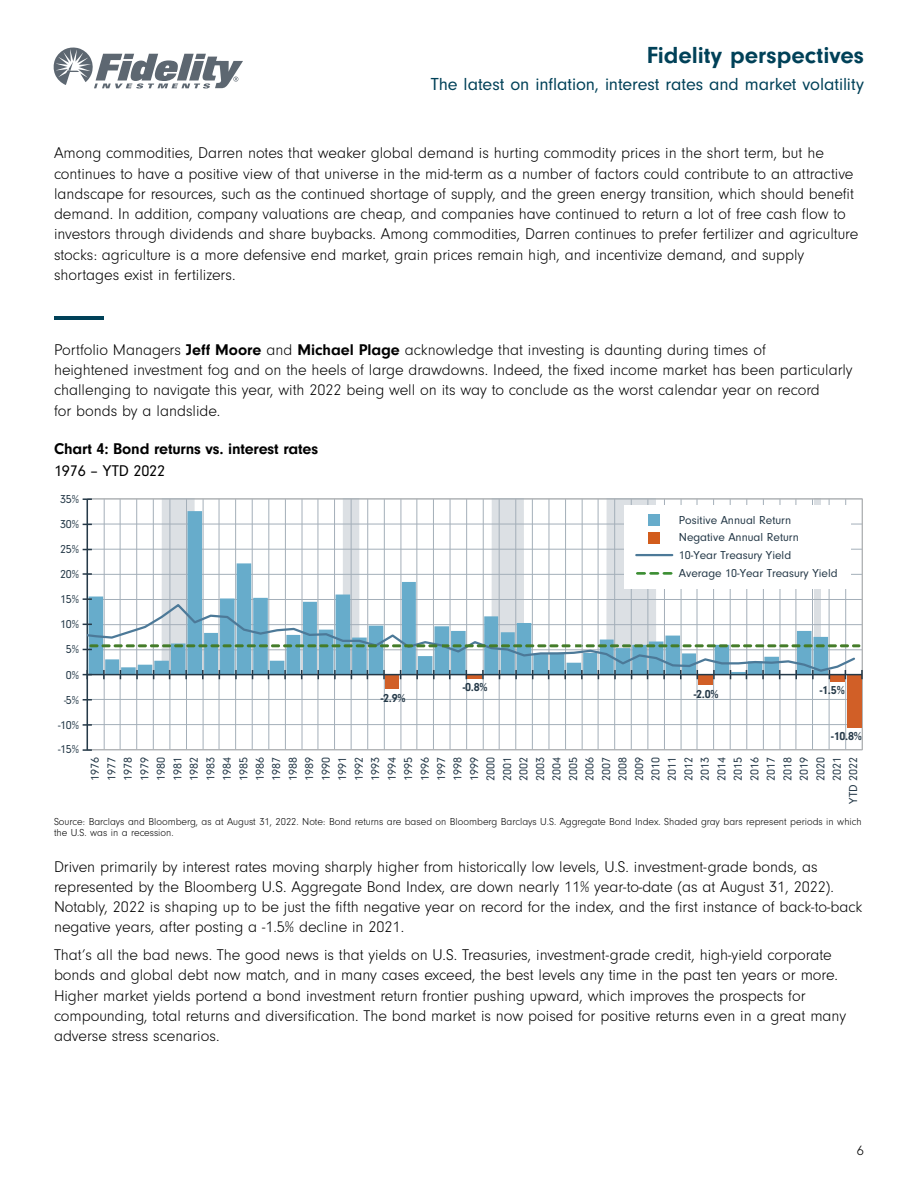
<style>
.page{position:relative;width:918px;height:1188px;background:#fff}
.page>*{position:absolute;margin:0;border:0;box-sizing:border-box;transform-origin:0 0}
.t1{font:700 24.15px "Neuzeit Gro";color:#004158}
.t2{font:18.15px "Neuzeit Gro";letter-spacing:-.005em;color:#004158}
.t3{font:300 16.2px/20.2px "Neuzeit Gro";color:#000}
.t4{font:700 16.2px "Neuzeit Gro";letter-spacing:-.01em;color:#000}
.t5{font:16.2px "Neuzeit Gro";letter-spacing:-.01em;color:#000}
.t6{font:300 14.25px "Neuzeit Gro";color:#000}
.t7{font:12px/16.5px "Neuzeit Gro";color:#253948;text-align:right}
.t8{font:700 12px "Neuzeit Gro";color:#253948}
.t9{font:300 10.5px/11.2px "Neuzeit Gro";color:#000}
.s1{font-weight:700}
</style>
<div class="page">
<svg style="left:54px;top:48px;width:189px;height:41px"></svg>
<hr style="left:54px;top:316px;width:50px;height:4px;background:#004158">
<hr style="left:88px;top:724px;width:774px;height:1px;background:#a4afb9">
<hr style="left:88px;top:699px;width:774px;height:1px;background:#a4afb9">
<hr style="left:104px;top:499px;width:1px;height:251px;background:#a4afb9">
<hr style="left:120px;top:499px;width:1px;height:251px;background:#a4afb9">
<hr style="left:136px;top:499px;width:1px;height:251px;background:#a4afb9">
<hr style="left:153px;top:499px;width:1px;height:251px;background:#a4afb9">
<hr style="left:170px;top:499px;width:1px;height:251px;background:#a4afb9">
<hr style="left:186px;top:499px;width:1px;height:251px;background:#a4afb9">
<hr style="left:203px;top:499px;width:1px;height:251px;background:#a4afb9">
<hr style="left:219px;top:499px;width:1px;height:251px;background:#a4afb9">
<hr style="left:235px;top:499px;width:1px;height:251px;background:#a4afb9">
<hr style="left:252px;top:499px;width:1px;height:251px;background:#a4afb9">
<hr style="left:268px;top:499px;width:1px;height:251px;background:#a4afb9">
<hr style="left:285px;top:499px;width:1px;height:251px;background:#a4afb9">
<hr style="left:302px;top:499px;width:1px;height:251px;background:#a4afb9">
<hr style="left:318px;top:499px;width:1px;height:251px;background:#a4afb9">
<hr style="left:334px;top:499px;width:1px;height:251px;background:#a4afb9">
<hr style="left:351px;top:499px;width:1px;height:251px;background:#a4afb9">
<hr style="left:367px;top:499px;width:1px;height:251px;background:#a4afb9">
<hr style="left:384px;top:499px;width:1px;height:251px;background:#a4afb9">
<hr style="left:401px;top:499px;width:1px;height:251px;background:#a4afb9">
<hr style="left:416px;top:499px;width:1px;height:251px;background:#a4afb9">
<hr style="left:433px;top:499px;width:1px;height:251px;background:#a4afb9">
<hr style="left:450px;top:499px;width:1px;height:251px;background:#a4afb9">
<hr style="left:466px;top:499px;width:1px;height:251px;background:#a4afb9">
<hr style="left:483px;top:499px;width:1px;height:251px;background:#a4afb9">
<hr style="left:499px;top:499px;width:1px;height:251px;background:#a4afb9">
<hr style="left:515px;top:499px;width:1px;height:251px;background:#a4afb9">
<hr style="left:532px;top:499px;width:1px;height:251px;background:#a4afb9">
<hr style="left:549px;top:499px;width:1px;height:251px;background:#a4afb9">
<hr style="left:565px;top:499px;width:1px;height:251px;background:#a4afb9">
<hr style="left:582px;top:499px;width:1px;height:251px;background:#a4afb9">
<hr style="left:598px;top:499px;width:1px;height:251px;background:#a4afb9">
<hr style="left:614px;top:499px;width:1px;height:251px;background:#a4afb9">
<hr style="left:631px;top:499px;width:1px;height:251px;background:#a4afb9">
<hr style="left:648px;top:499px;width:1px;height:251px;background:#a4afb9">
<hr style="left:664px;top:499px;width:1px;height:251px;background:#a4afb9">
<hr style="left:681px;top:499px;width:1px;height:251px;background:#a4afb9">
<hr style="left:697px;top:499px;width:1px;height:251px;background:#a4afb9">
<hr style="left:713px;top:499px;width:1px;height:251px;background:#a4afb9">
<hr style="left:730px;top:499px;width:1px;height:251px;background:#a4afb9">
<hr style="left:746px;top:499px;width:1px;height:251px;background:#a4afb9">
<hr style="left:763px;top:499px;width:1px;height:251px;background:#a4afb9">
<hr style="left:780px;top:499px;width:1px;height:251px;background:#a4afb9">
<hr style="left:796px;top:499px;width:1px;height:251px;background:#a4afb9">
<hr style="left:812px;top:499px;width:1px;height:251px;background:#a4afb9">
<hr style="left:829px;top:499px;width:1px;height:251px;background:#a4afb9">
<hr style="left:845px;top:499px;width:1px;height:251px;background:#a4afb9">
<div style="left:385px;top:675px;width:14px;height:14px;background:#d15f27"></div>
<div style="left:698px;top:675px;width:15px;height:10px;background:#d15f27"></div>
<div style="left:830px;top:675px;width:15px;height:7px;background:#d15f27"></div>
<div style="left:847px;top:675px;width:14px;height:53px;background:#d15f27"></div>
<hr style="left:87px;top:499px;width:1px;height:251px;background:#253948">
<svg style="left:83px;top:749px;width:9px;height:2px"></svg>
<svg style="left:83px;top:724px;width:9px;height:2px"></svg>
<svg style="left:83px;top:699px;width:9px;height:2px"></svg>
<svg style="left:83px;top:498px;width:780px;height:181px"></svg>
<hr style="left:636px;top:554px;width:36px;height:2px;background:#4c7998">
<div style="left:649px;top:515px;width:11px;height:11px;background:#67accb"></div>
<div style="left:649px;top:532px;width:11px;height:11px;background:#d25c1c"></div>
<h1 class="t1" style="left:647px;top:42px;width:219px">Fidelity perspectives</h1>
<p class="t2" style="left:431px;top:74px;width:435px">The latest on inflation, interest rates and market volatility</p>
<p class="t3" style="left:54px;top:143px;width:806px">Among commodities, Darren notes that weaker global demand is hurting commodity prices in the short term, but he continues to have a positive view of that universe in the mid-term as a number of factors could contribute to an attractive landscape for resources, such as the continued shortage of supply, and the green energy transition, which should benefit demand. In addition, company valuations are cheap, and companies have continued to return a lot of free cash flow to investors through dividends and share buybacks. Among commodities, Darren continues to prefer fertilizer and agriculture stocks: agriculture is a more defensive end market, grain prices remain high, and incentivize demand, and supply shortages exist in fertilizers.</p>
<p class="t3" style="left:54px;top:340px;width:800px">Portfolio Managers <span class="s1">Jeff Moore</span> and <span class="s1">Michael Plage</span> acknowledge that investing is daunting during times of<br>heightened investment fog and on the heels of large drawdowns. Indeed, the fixed income market has been particularly challenging to navigate this year, with 2022 being well on its way to conclude as the worst calendar year on record<br>for bonds by a landslide.</p>
<p class="t4" style="left:54px;top:439px;width:266px">Chart 4: Bond returns vs. interest rates</p>
<p class="t5" style="left:54px;top:462px;width:113px">1976 – YTD 2022</p>
<p class="t7" style="left:60px;top:491px;width:20px">35%</p>
<p class="t7" style="left:60px;top:516px;width:20px">30%</p>
<p class="t7" style="left:60px;top:541px;width:20px">25%</p>
<p class="t7" style="left:60px;top:566px;width:20px">20%</p>
<p class="t7" style="left:60px;top:591px;width:20px">15%</p>
<p class="t7" style="left:60px;top:616px;width:20px">10%</p>
<p class="t7" style="left:66px;top:641px;width:15px">5%</p>
<p class="t7" style="left:66px;top:667px;width:15px">0%</p>
<p class="t7" style="left:64px;top:692px;width:16px">-5%</p>
<p class="t7" style="left:58px;top:717px;width:22px">-10%</p>
<p class="t7" style="left:58px;top:741px;width:22px">-15%</p>
<p class="t7" style="left:679px;top:512px;width:114px">Positive Annual Return</p>
<p class="t8" style="left:381px;top:691px;width:26px">-2.9%</p>
<p class="t8" style="left:463px;top:681px;width:26px">-0.8%</p>
<p class="t7" style="left:679px;top:529px;width:160px;line-height:17.7px;text-align:left">Negative Annual Return<br>10-Year Treasury Yield<br>Average 10-Year Treasury Yield</p>
<p class="t8" style="left:694px;top:687px;width:26px">-2.0%</p>
<p class="t8" style="left:820px;top:683px;width:26px">-1.5%</p>
<p class="t8" style="left:831px;top:729px;width:32px">-10.8%</p>
<p class="t7" style="left:87px;top:804px;width:48px;rotate:-90deg">1976<br>1977<br>1978<br>1979<br>1980<br>1981<br>1982<br>1983<br>1984<br>1985<br>1986<br>1987<br>1988<br>1989<br>1990<br>1991<br>1992<br>1993<br>1994<br>1995<br>1996<br>1997<br>1998<br>1999<br>2000<br>2001<br>2002<br>2003<br>2004<br>2005<br>2006<br>2007<br>2008<br>2009<br>2010<br>2011<br>2012<br>2013<br>2014<br>2015<br>2016<br>2017<br>2018<br>2019<br>2020<br>2021<br>YTD 2022</p>
<p class="t9" style="left:54px;top:816px;width:809px">Source: Barclays and Bloomberg, as at August 31, 2022. Note: Bond returns are based on Bloomberg Barclays U.S. Aggregate Bond Index. Shaded gray bars represent periods in which the U.S. was in a recession.</p>
<p class="t3" style="left:54px;top:857px;width:810px">Driven primarily by interest rates moving sharply higher from historically low levels, U.S. investment-grade bonds, as represented by the Bloomberg U.S. Aggregate Bond Index, are down nearly 11% year-to-date (as at August 31, 2022).<br>Notably, 2022 is shaping up to be just the fifth negative year on record for the index, and the first instance of back-to-back negative years, after posting a -1.5% decline in 2021.</p>
<p class="t3" style="left:54px;top:945px;width:794px">That’s all the bad news. The good news is that yields on U.S. Treasuries, investment-grade credit, high-yield corporate bonds and global debt now match, and in many cases exceed, the best levels any time in the past ten years or more.<br>Higher market yields portend a bond investment return frontier pushing upward, which improves the prospects for compounding, total returns and diversification. The bond market is now poised for positive returns even in a great many adverse stress scenarios.</p>
<p class="t6" style="left:857px;top:1143px;width:9px">6</p>
</div>
